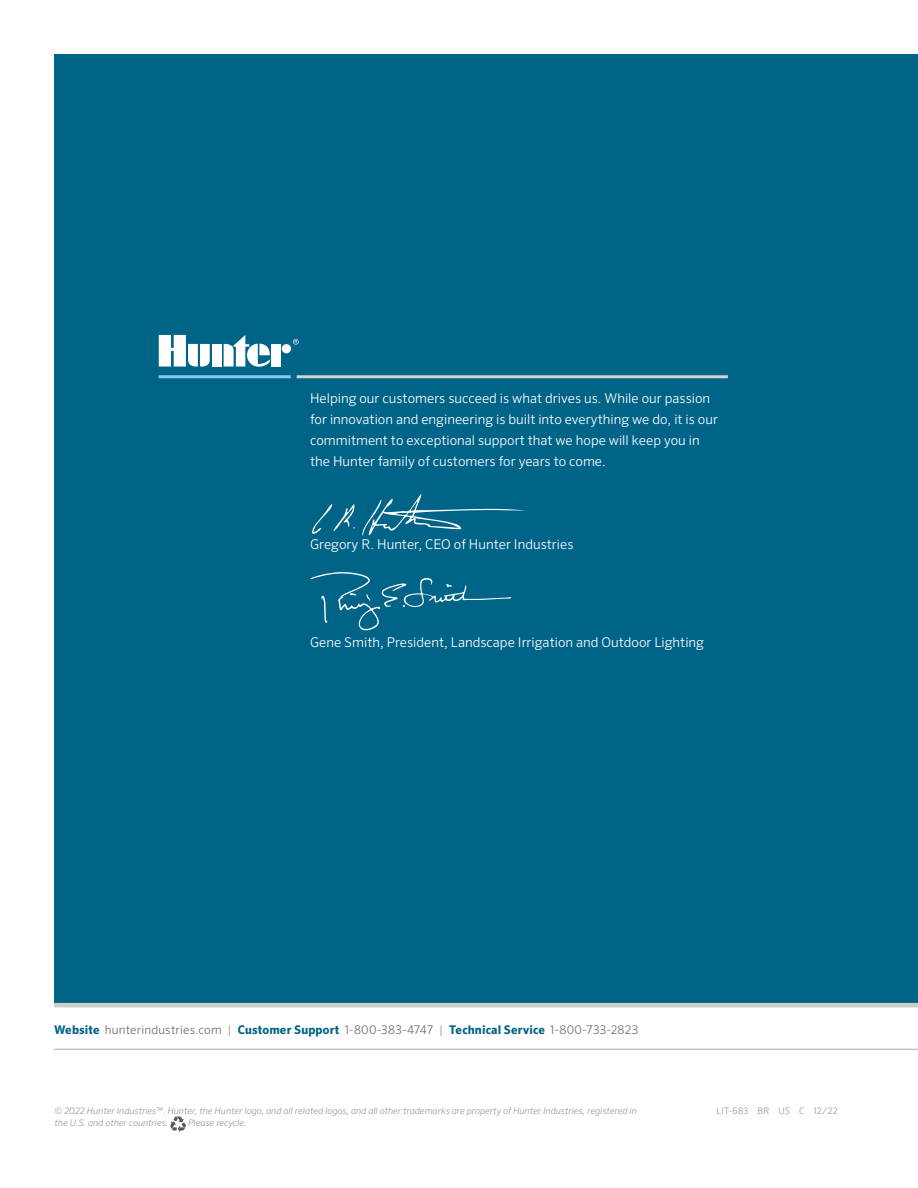
<style>
.page{position:relative;width:918px;height:1188px;background:#fff}
.page>*{position:absolute;margin:0;border:0;box-sizing:border-box;transform-origin:0 0}
.t1{font:300 13.5px/21px "Sero Pro";color:#fff}
.t2{font:300 12px "Sero Pro";letter-spacing:.015em;color:#716f6c}
.t3{font:italic 300 9px/12px "Sero Pro";color:#9c9896}
.t4{font:300 9px "Sero Pro";letter-spacing:.02em;color:#9c9896}
.s1{font-weight:700;color:#006488}
.s2{color:#9c9896}
</style>
<div class="page">
<hr style="left:54px;top:1049px;width:864px;height:1px;background:#a7a9ac">
<div style="left:54px;top:54px;width:864px;height:950px;background:#006488"></div>
<hr style="left:54px;top:1003px;width:864px;height:4px;background:#cfcdcb">
<svg style="left:362px;top:494px;width:163px;height:42px"></svg>
<svg style="left:312px;top:504px;width:43px;height:30px"></svg>
<svg style="left:170px;top:1116px;width:16px;height:16px"></svg>
<hr style="left:297px;top:375px;width:431px;height:3px;background:#d1d3d4">
<hr style="left:159px;top:375px;width:132px;height:3px;background:#81cdf2">
<svg style="left:293px;top:339px;width:6px;height:6px"></svg>
<div style="left:212px;top:344px;width:10px;height:23px;background:#fff"></div>
<div style="left:282px;top:344px;width:9px;height:9px;background:#fff;border-radius:50%"></div>
<div style="left:271px;top:344px;width:10px;height:23px;background:#fff"></div>
<svg style="left:224px;top:335px;width:46px;height:32px"></svg>
<svg style="left:159px;top:335px;width:51px;height:32px"></svg>
<svg style="left:310px;top:572px;width:201px;height:59px"></svg>
<p class="t1" style="left:310px;top:388px;width:409px">Helping our customers succeed is what drives us. While our passion for innovation and engineering is built into everything we do, it is our commitment to exceptional support that we hope will keep you in the Hunter family of customers for years to come.</p>
<p class="t1" style="left:310px;top:534px;width:265px">Gregory R. Hunter, CEO of Hunter Industries</p>
<p class="t1" style="left:310px;top:631px;width:395px">Gene Smith, President, Landscape Irrigation and Outdoor Lighting</p>
<p class="t2" style="left:54px;top:1022px;width:586px"><span class="s1">Website</span> hunterindustries.com <span class="s2">|</span> <span class="s1">Customer Support</span> 1-800-383-4747 <span class="s2">|</span> <span class="s1">Technical Service</span> 1-800-733-2823</p>
<p class="t3" style="left:55px;top:1105px;width:584px">© 2022 Hunter Industries™. Hunter, the Hunter logo, and all related logos, and all other trademarks are property of Hunter Industries, registered in the U.S. and other countries.</p>
<p class="t3" style="left:188px;top:1117px;width:60px">Please recycle.</p>
<p class="t4" style="left:716px;top:1105px;width:123px">LIT-683 BR US C 12/22</p>
</div>
